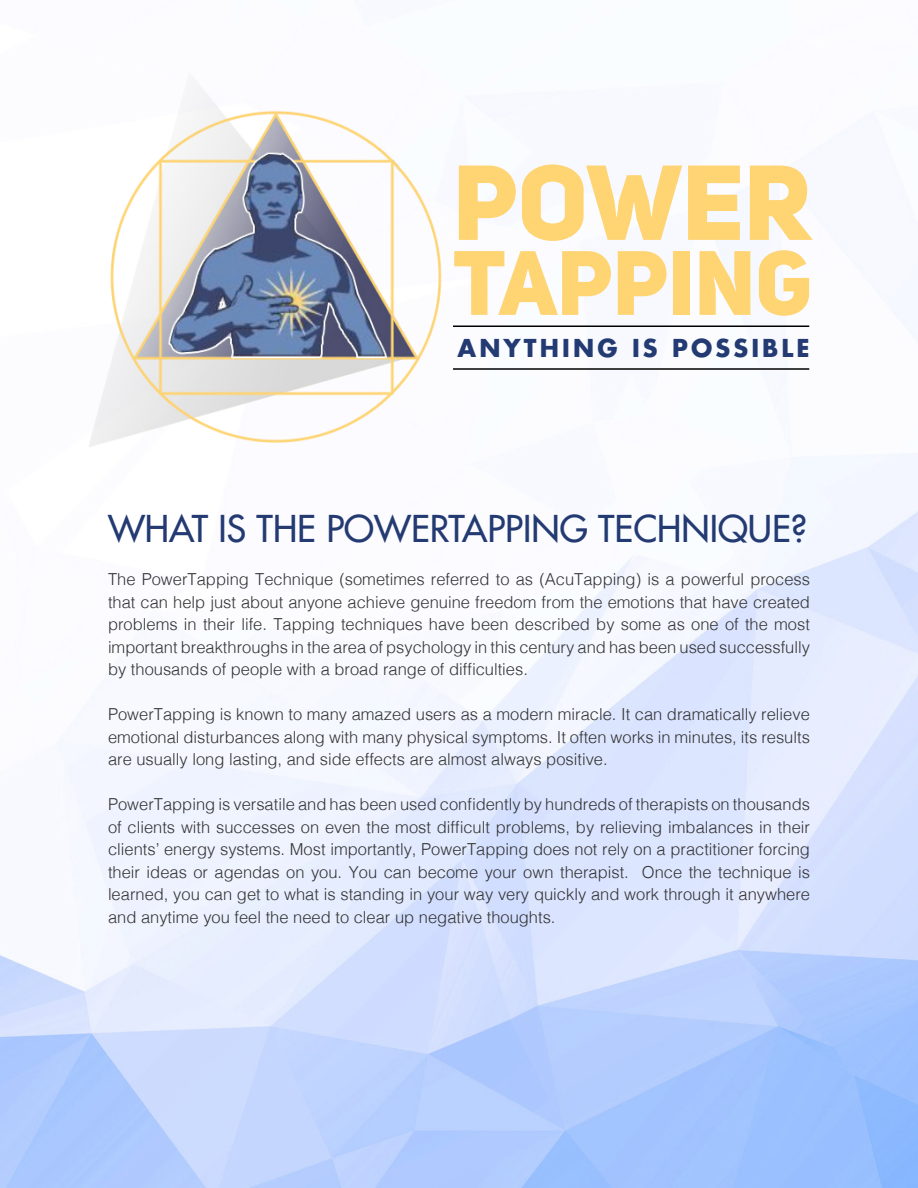
<style>
.page{position:relative;width:918px;height:1188px;background:#fff}
.page>*{position:absolute;margin:0;border:0;box-sizing:border-box;transform-origin:0 0}
.t1{font:105px "Uni Sans Heavy CAPS";color:#ffd473}
.t2{font:90px "Uni Sans Heavy CAPS";color:#ffd473}
.t3{font:36px "Futura LT";color:#233a72}
.t4{font:700 24px "Futura LT";letter-spacing:.13em;color:#233a72}
.t5{font:300 16.5px/22.5px "Helvetica";color:#333;text-align:justify}
</style>
<div class="page">
<img style="left:88px;top:58px;width:388px;height:438px">
<hr style="left:453px;top:326px;width:356px;height:1px;background:#000">
<hr style="left:453px;top:368px;width:356px;height:2px;background:#000">
<p class="t1" style="left:453px;top:135px;width:360px">POWER</p>
<p class="t2" style="left:453px;top:225px;width:360px">TAPPING</p>
<p class="t4" style="left:458px;top:332px;width:354px">ANYTHING IS POSSIBLE</p>
<p class="t3" style="left:108px;top:505px;width:701px">WHAT IS THE POWERTAPPING TECHNIQUE?</p>
<p class="t5" style="left:108px;top:567px;width:704px">The PowerTapping Technique (sometimes referred to as (AcuTapping) is a powerful process that can help just about anyone achieve genuine freedom from the emotions that have created problems in their life. Tapping techniques have been described by some as one of the most important breakthroughs in the area of psychology in this century and has been used successfully by thousands of people with a broad range of difficulties.</p>
<p class="t5" style="left:108px;top:702px;width:703px">PowerTapping is known to many amazed users as a modern miracle. It can dramatically relieve emotional disturbances along with many physical symptoms. It often works in minutes, its results are usually long lasting, and side effects are almost always positive.</p>
<p class="t5" style="left:108px;top:792px;width:704px">PowerTapping is versatile and has been used confidently by hundreds of therapists on thousands of clients with successes on even the most difficult problems, by relieving imbalances in their clients’ energy systems. Most importantly, PowerTapping does not rely on a practitioner forcing their ideas or agendas on you. You can become your own therapist. Once the technique is learned, you can get to what is standing in your way very quickly and work through it anywhere and anytime you feel the need to clear up negative thoughts.</p>
</div>
